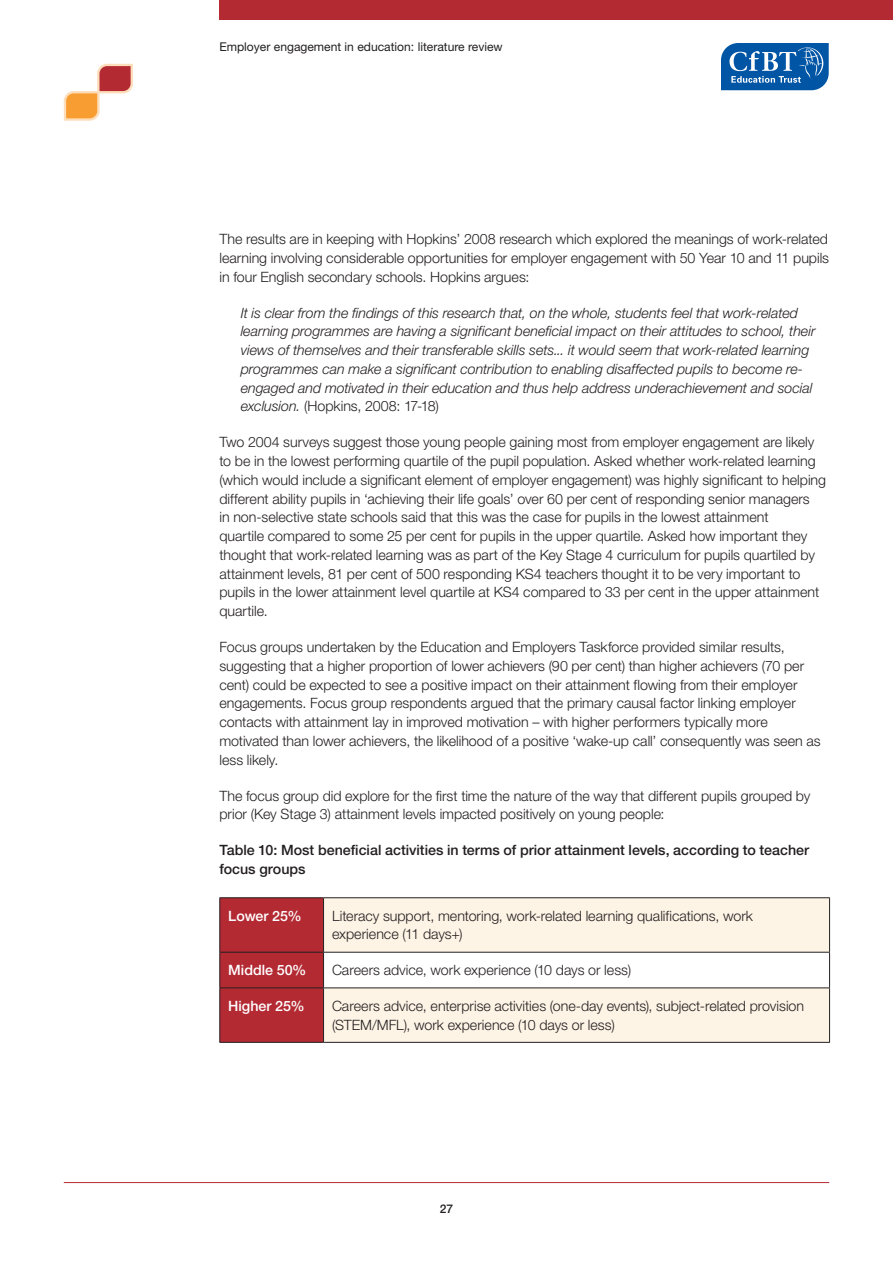
<style>
.page{position:relative;width:893px;height:1263px;background:#fff}
.page>*{position:absolute;margin:0;border:0;box-sizing:border-box;transform-origin:0 0}
.t1{font:300 14.25px/18.8px "Helvetica Neue LT Std";color:#231f20}
.t2{font:italic 300 14.25px/18.8px "Helvetica Neue LT Std";letter-spacing:-.005em;color:#231f20}
.t3{font:500 14.25px/18.8px "Helvetica Neue LT Std";color:#231f20}
.t4{font:500 14.25px "Helvetica Neue LT Std";color:#fff}
.t5{font:12.15px "Helvetica Neue LT Std";color:#231f20}
.t6{font:500 12px "Helvetica Neue LT Std";color:#231f20}
.s1{font-style:normal}
</style>
<div class="page">
<svg style="left:721px;top:43px;width:108px;height:47px;background:#2d72b4"></svg>
<svg style="left:63px;top:63px;width:70px;height:58px"></svg>
<div style="left:219px;top:0;width:674px;height:20px;background:#b32a33"></div>
<hr style="left:64px;top:1182px;width:765px;height:1px;background:#b32a33">
<div style="left:220px;top:898px;width:103px;height:144px;background:#b32a33"></div>
<svg style="left:324px;top:898px;width:505px;height:144px;fill:#fef4e6"></svg>
<hr style="left:219px;top:897px;width:105px;height:1px;background:#231f20">
<hr style="left:219px;top:898px;width:1px;height:54px;background:#231f20">
<hr style="left:324px;top:897px;width:506px;height:1px;background:#231f20">
<hr style="left:323px;top:898px;width:1px;height:54px;background:#231f20">
<hr style="left:829px;top:898px;width:1px;height:54px;background:#231f20">
<hr style="left:219px;top:952px;width:105px;height:1px;background:#231f20">
<hr style="left:219px;top:952px;width:1px;height:35px;background:#231f20">
<hr style="left:324px;top:952px;width:506px;height:1px;background:#231f20">
<hr style="left:323px;top:952px;width:1px;height:35px;background:#231f20">
<hr style="left:829px;top:952px;width:1px;height:35px;background:#231f20">
<hr style="left:219px;top:987px;width:105px;height:1px;background:#231f20">
<hr style="left:219px;top:988px;width:1px;height:54px;background:#231f20">
<hr style="left:324px;top:987px;width:506px;height:1px;background:#231f20">
<hr style="left:323px;top:988px;width:1px;height:54px;background:#231f20">
<hr style="left:829px;top:988px;width:1px;height:54px;background:#231f20">
<hr style="left:219px;top:1042px;width:105px;height:1px;background:#231f20">
<hr style="left:324px;top:1042px;width:506px;height:1px;background:#231f20">
<p class="t5" style="left:219px;top:40px;width:285px">Employer engagement in education: literature review</p>
<p class="t1" style="left:219px;top:229px;width:611px;text-align:justify">The results are in keeping with Hopkins’ 2008 research which explored the meanings of work-related learning involving considerable opportunities for employer engagement with 50 Year 10 and 11 pupils in four English secondary schools. Hopkins argues:</p>
<p class="t2" style="left:241px;top:303px;width:576px">It is clear from the findings of this research that, on the whole, students feel that work-related learning programmes are having a significant beneficial impact on their attitudes to school, their views of themselves and their transferable skills sets... it would seem that work-related learning programmes can make a significant contribution to enabling disaffected pupils to become re&shy;engaged and motivated in their education and thus help address underachievement and social exclusion. <span class="s1">(Hopkins, 2008: 17-18)</span></p>
<p class="t1" style="left:219px;top:433px;width:608px">Two 2004 surveys suggest those young people gaining most from employer engagement are likely to be in the lowest performing quartile of the pupil population. Asked whether work-related learning (which would include a significant element of employer engagement) was highly significant to helping different ability pupils in ‘achieving their life goals’ over 60 per cent of responding senior managers<br>in non-selective state schools said that this was the case for pupils in the lowest attainment<br>quartile compared to some 25 per cent for pupils in the upper quartile. Asked how important they thought that work-related learning was as part of the Key Stage 4 curriculum for pupils quartiled by attainment levels, 81 per cent of 500 responding KS4 teachers thought it to be very important to pupils in the lower attainment level quartile at KS4 compared to 33 per cent in the upper attainment quartile.</p>
<p class="t1" style="left:219px;top:637px;width:603px">Focus groups undertaken by the Education and Employers Taskforce provided similar results, suggesting that a higher proportion of lower achievers (90 per cent) than higher achievers (70 per cent) could be expected to see a positive impact on their attainment flowing from their employer engagements. Focus group respondents argued that the primary causal factor linking employer contacts with attainment lay in improved motivation – with higher performers typically more motivated than lower achievers, the likelihood of a positive ‘wake-up call’ consequently was seen as less likely.</p>
<p class="t1" style="left:219px;top:786px;width:593px">The focus group did explore for the first time the nature of the way that different pupils grouped by prior (Key Stage 3) attainment levels impacted positively on young people:</p>
<p class="t3" style="left:219px;top:841px;width:591px">Table 10: Most beneficial activities in terms of prior attainment levels, according to teacher focus groups</p>
<p class="t4" style="left:228px;top:907px;width:75px">Lower 25%</p>
<p class="t1" style="left:332px;top:906px;width:422px">Literacy support, mentoring, work-related learning qualifications, work experience (11 days+)</p>
<p class="t4" style="left:228px;top:961px;width:80px">Middle 50%</p>
<p class="t1" style="left:332px;top:960px;width:301px">Careers advice, work experience (10 days or less)</p>
<p class="t4" style="left:228px;top:997px;width:78px">Higher 25%</p>
<p class="t1" style="left:332px;top:996px;width:474px">Careers advice, enterprise activities (one-day events), subject-related provision (STEM/MFL), work experience (10 days or less)</p>
<p class="t6" style="left:440px;top:1202px;width:15px">27</p>
</div>
